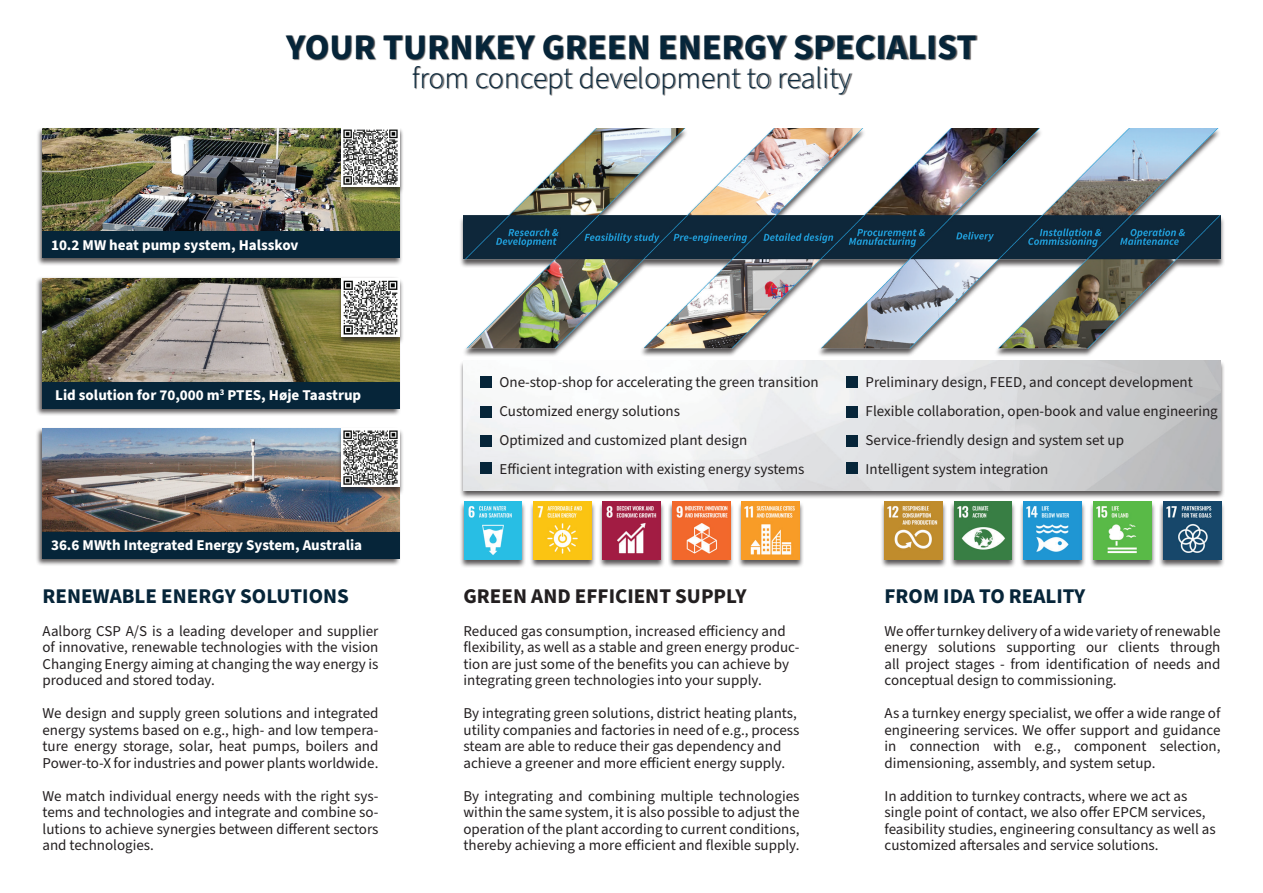
<style>
.page{position:relative;width:1263px;height:893px;background:#fff}
.page>*{position:absolute;margin:0;border:0;box-sizing:border-box;transform-origin:0 0}
.t1{font:700 36px "Source Sans Pro";color:#062539}
.t2{font:300 30px "Source Sans Pro";color:#062539}
.t3{font:700 21px "Source Sans Pro";color:#062539}
.t4{font:700 21px "Source Sans Pro";color:#231f20}
.t5{font:15px/16.5px "Source Sans Pro";color:#231f20;text-align:justify}
.t6{font:700 15px "Source Sans Pro";color:#fff}
</style>
<div class="page">
<div style="left:459px;top:360px;width:766px;height:140px;background:#231f20;opacity:.75"></div>
<img style="left:463px;top:360px;width:757px;height:130px">
<div style="left:286px;top:34px;width:691px;height:61px;background:#231f20;opacity:.75"></div>
<div style="left:459px;top:128px;width:766px;height:229px;background:#231f20;opacity:.75"></div>
<img style="left:463px;top:128px;width:757px;height:221px">
<div style="left:37px;top:128px;width:366px;height:138px;background:#231f20;opacity:.75"></div>
<img style="left:43px;top:128px;width:357px;height:103px">
<div style="left:43px;top:231px;width:357px;height:27px;background:#062539"></div>
<div style="left:337px;top:128px;width:67px;height:66px;background:#231f20;opacity:.75"></div>
<img style="left:342px;top:128px;width:58px;height:58px">
<div style="left:35px;top:277px;width:366px;height:139px;background:#231f20;opacity:.75"></div>
<img style="left:43px;top:278px;width:357px;height:104px">
<div style="left:43px;top:382px;width:357px;height:27px;background:#062539"></div>
<div style="left:337px;top:278px;width:67px;height:67px;background:#231f20;opacity:.75"></div>
<img style="left:342px;top:278px;width:58px;height:58px">
<div style="left:35px;top:427px;width:366px;height:139px;background:#231f20;opacity:.75"></div>
<img style="left:43px;top:429px;width:357px;height:103px">
<div style="left:43px;top:532px;width:357px;height:27px;background:#062539"></div>
<div style="left:337px;top:428px;width:67px;height:67px;background:#231f20;opacity:.75"></div>
<img style="left:342px;top:429px;width:58px;height:58px">
<div style="left:480px;top:376px;width:11px;height:12px;background:#062539"></div>
<div style="left:480px;top:406px;width:11px;height:11px;background:#062539"></div>
<div style="left:480px;top:435px;width:11px;height:11px;background:#062539"></div>
<div style="left:480px;top:463px;width:11px;height:11px;background:#062539"></div>
<div style="left:846px;top:376px;width:12px;height:12px;background:#062539"></div>
<div style="left:846px;top:406px;width:12px;height:11px;background:#062539"></div>
<div style="left:846px;top:435px;width:12px;height:11px;background:#062539"></div>
<div style="left:846px;top:463px;width:12px;height:11px;background:#062539"></div>
<div style="left:459px;top:501px;width:67px;height:67px;background:#231f20;opacity:.75"></div>
<img style="left:464px;top:501px;width:58px;height:58px">
<div style="left:529px;top:501px;width:67px;height:67px;background:#231f20;opacity:.75"></div>
<img style="left:533px;top:501px;width:58px;height:58px">
<div style="left:598px;top:501px;width:67px;height:67px;background:#231f20;opacity:.75"></div>
<img style="left:603px;top:501px;width:58px;height:58px">
<div style="left:737px;top:501px;width:67px;height:67px;background:#231f20;opacity:.75"></div>
<img style="left:742px;top:501px;width:57px;height:58px">
<div style="left:949px;top:501px;width:67px;height:67px;background:#231f20;opacity:.75"></div>
<img style="left:954px;top:501px;width:58px;height:58px">
<div style="left:1019px;top:501px;width:67px;height:67px;background:#231f20;opacity:.75"></div>
<img style="left:1024px;top:501px;width:58px;height:58px">
<div style="left:668px;top:501px;width:67px;height:67px;background:#231f20;opacity:.75"></div>
<img style="left:672px;top:501px;width:58px;height:58px">
<div style="left:880px;top:501px;width:67px;height:67px;background:#231f20;opacity:.75"></div>
<img style="left:884px;top:501px;width:58px;height:58px">
<div style="left:1159px;top:501px;width:66px;height:67px;background:#231f20;opacity:.75"></div>
<img style="left:1163px;top:501px;width:58px;height:58px">
<div style="left:1089px;top:501px;width:67px;height:67px;background:#231f20;opacity:.75"></div>
<img style="left:1094px;top:501px;width:57px;height:58px">
<h1 class="t1" style="left:286px;top:23px;width:692px">YOUR TURNKEY GREEN ENERGY SPECIALIST</h1>
<h2 class="t2" style="left:412px;top:58px;width:441px">from concept development to reality</h2>
<p class="t6" style="left:51px;top:234px;width:249px">10.2 MW heat pump system, Halsskov</p>
<p class="t6" style="left:55px;top:385px;width:307px">Lid solution for 70,000 m<sup>3</sup> PTES, Høje Taastrup</p>
<p class="t6" style="left:51px;top:535px;width:313px">36.6 MWth Integrated Energy System, Australia</p>
<h3 class="t3" style="left:43px;top:582px;width:308px">RENEWABLE ENERGY SOLUTIONS</h3>
<p class="t5" style="left:43px;top:623px;width:337px">Aalborg CSP A/S is a leading developer and supplier of innovative, renewable technologies with the vision Changing Energy aiming at changing the way energy is produced and stored today.</p>
<p class="t5" style="left:43px;top:706px;width:337px">We design and supply green solutions and integrated energy systems based on e.g., high- and low tempera&shy;ture energy storage, solar, heat pumps, boilers and Power-to-X for industries and power plants worldwide.</p>
<p class="t5" style="left:43px;top:788px;width:337px">We match individual energy needs with the right sys&shy;tems and technologies and integrate and combine so&shy;lutions to achieve synergies between different sectors and technologies.</p>
<p class="t5" style="left:499px;top:375px;width:321px">One-stop-shop for accelerating the green transition</p>
<p class="t5" style="left:865px;top:375px;width:329px">Preliminary design, FEED, and concept development</p>
<p class="t5" style="left:499px;top:403px;width:182px">Customized energy solutions</p>
<p class="t5" style="left:865px;top:403px;width:354px">Flexible collaboration, open-book and value engineering</p>
<p class="t5" style="left:499px;top:432px;width:249px">Optimized and customized plant design</p>
<p class="t5" style="left:865px;top:432px;width:260px">Service-friendly design and system set up</p>
<p class="t5" style="left:499px;top:461px;width:306px">Efficient integration with existing energy systems</p>
<p class="t5" style="left:865px;top:461px;width:184px">Intelligent system integration</p>
<h3 class="t4" style="left:463px;top:582px;width:284px">GREEN AND EFFICIENT SUPPLY</h3>
<p class="t5" style="left:463px;top:623px;width:337px;text-align:left">Reduced gas consumption, increased efficiency and flexibility, as well as a stable and green energy produc&shy;tion are just some of the benefits you can achieve by integrating green technologies into your supply.</p>
<p class="t5" style="left:463px;top:706px;width:337px;text-align:left">By integrating green solutions, district heating plants, utility companies and factories in need of e.g., process steam are able to reduce their gas dependency and achieve a greener and more efficient energy supply.</p>
<p class="t5" style="left:463px;top:788px;width:337px">By integrating and combining multiple technologies within the same system, it is also possible to adjust the operation of the plant according to current conditions, thereby achieving a more efficient and flexible supply.</p>
<h3 class="t3" style="left:884px;top:582px;width:202px">FROM IDA TO REALITY</h3>
<p class="t5" style="left:884px;top:623px;width:337px">We offer turnkey delivery of a wide variety of renewable energy solutions supporting our clients through all project stages - from identification of needs and conceptual design to commissioning.</p>
<p class="t5" style="left:884px;top:706px;width:337px">As a turnkey energy specialist, we offer a wide range of engineering services. We offer support and guidance in connection with e.g., component selection, dimensioning, assembly, and system setup.</p>
<p class="t5" style="left:884px;top:788px;width:333px;text-align:left">In addition to turnkey contracts, where we act as single point of contact, we also offer EPCM services, feasibility studies, engineering consultancy as well as customized aftersales and service solutions.</p>
</div>
